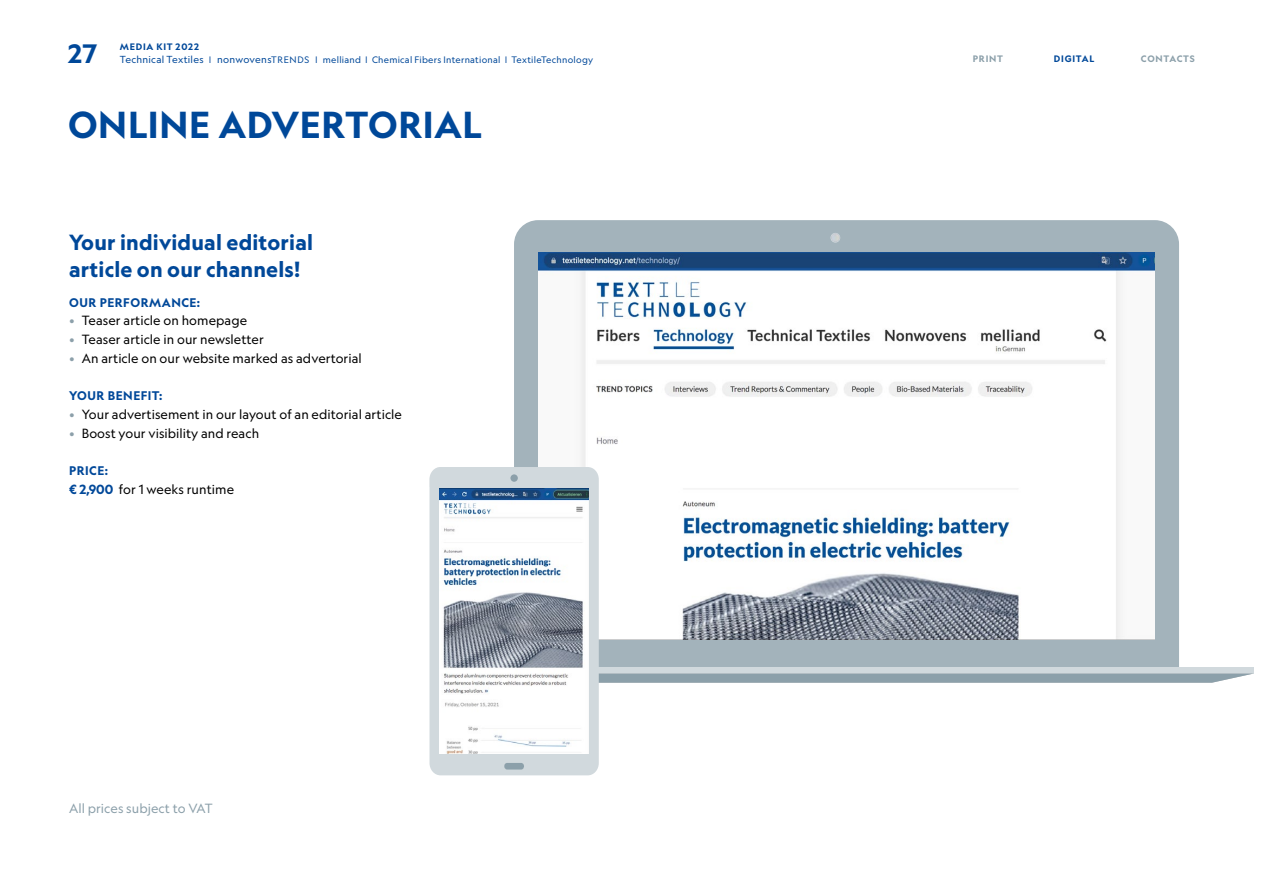
<style>
.page{position:relative;width:1263px;height:893px;background:#fff}
.page>*{position:absolute;margin:0;border:0;box-sizing:border-box;transform-origin:0 0}
.t1{font:700 36px "Geograph";letter-spacing:.015em;color:#004899}
.t2{font:700 25.5px "Geograph";color:#004899}
.t3{font:700 21px/27px "Geograph";letter-spacing:.01em;color:#004899}
.t4{font:12.75px "Geograph";letter-spacing:.005em;color:#000}
.t5{font:12.75px "Geograph";letter-spacing:.005em;color:#8ca0aa}
.t6{font:700 12px "Geograph";letter-spacing:.045em;color:#004899}
.t7{font:9px/13.5px "Geograph";letter-spacing:.03em;color:#004899}
.t8{font:700 9px "Geograph";letter-spacing:.08em;color:#8ca0aa}
.t9{font:700 9px "Geograph";letter-spacing:.085em;color:#004899}
.s1{font-weight:700}
.s2{font-size:9.75px}
.s3{color:#8ca0aa}
.s4{font-weight:700;color:#004899}
</style>
<div class="page">
<div style="left:514px;top:220px;width:665px;height:447px;background:#a3b3bb"></div>
<img style="left:538px;top:252px;width:617px;height:387px">
<div style="left:440px;top:667px;width:813px;height:7px;background:#d1d9dd"></div>
<svg style="left:599px;top:674px;width:652px;height:9px;background:#91a4ad"></svg>
<svg style="left:830px;top:233px;width:10px;height:10px"></svg>
<div style="left:430px;top:467px;width:169px;height:308px;background:#d1d9dd"></div>
<img style="left:439px;top:489px;width:150px;height:264px">
<div style="left:504px;top:763px;width:20px;height:6px;background:#8ca0aa;border-radius:3px"></div>
<div style="left:510px;top:474px;width:8px;height:8px;background:#8ca0aa;border-radius:50%"></div>
<p class="t7" style="left:120px;top:39px;width:475px"><span class="s1">MEDIA KIT 2022<br></span><span class="s2">Technical Textiles</span> | <span class="s2">nonwovens</span>TRENDS | melliand | Chemical Fibers International | TextileTechnology</p>
<h2 class="t2" style="left:68px;top:37px;width:31px">27</h2>
<p class="t8" style="left:973px;top:53px;width:32px">PRINT</p>
<p class="t9" style="left:1054px;top:53px;width:42px">DIGITAL</p>
<p class="t8" style="left:1141px;top:53px;width:55px">CONTACTS</p>
<h1 class="t1" style="left:68px;top:102px;width:415px">ONLINE ADVERTORIAL</h1>
<h3 class="t3" style="left:69px;top:229px;width:245px">Your individual editorial article on our channels!</h3>
<p class="t6" style="left:69px;top:294px;width:133px">OUR PERFORMANCE:</p>
<p class="t4" style="left:69px;top:313px;width:180px"><span class="s3">•</span> Teaser article on homepage</p>
<p class="t4" style="left:69px;top:331px;width:196px"><span class="s3">•</span> Teaser article in our newsletter</p>
<p class="t4" style="left:69px;top:350px;width:294px"><span class="s3">•</span> An article on our website marked as advertorial</p>
<p class="t6" style="left:69px;top:388px;width:95px">YOUR BENEFIT:</p>
<p class="t4" style="left:69px;top:406px;width:334px"><span class="s3">•</span> Your advertisement in our layout of an editorial article</p>
<p class="t4" style="left:69px;top:425px;width:192px"><span class="s3">•</span> Boost your visibility and reach</p>
<p class="t6" style="left:69px;top:463px;width:40px">PRICE:</p>
<p class="t4" style="left:69px;top:481px;width:167px"><span class="s4">€ 2,900</span> for 1 weeks runtime</p>
<p class="t5" style="left:69px;top:800px;width:145px">All prices subject to VAT</p>
</div>
